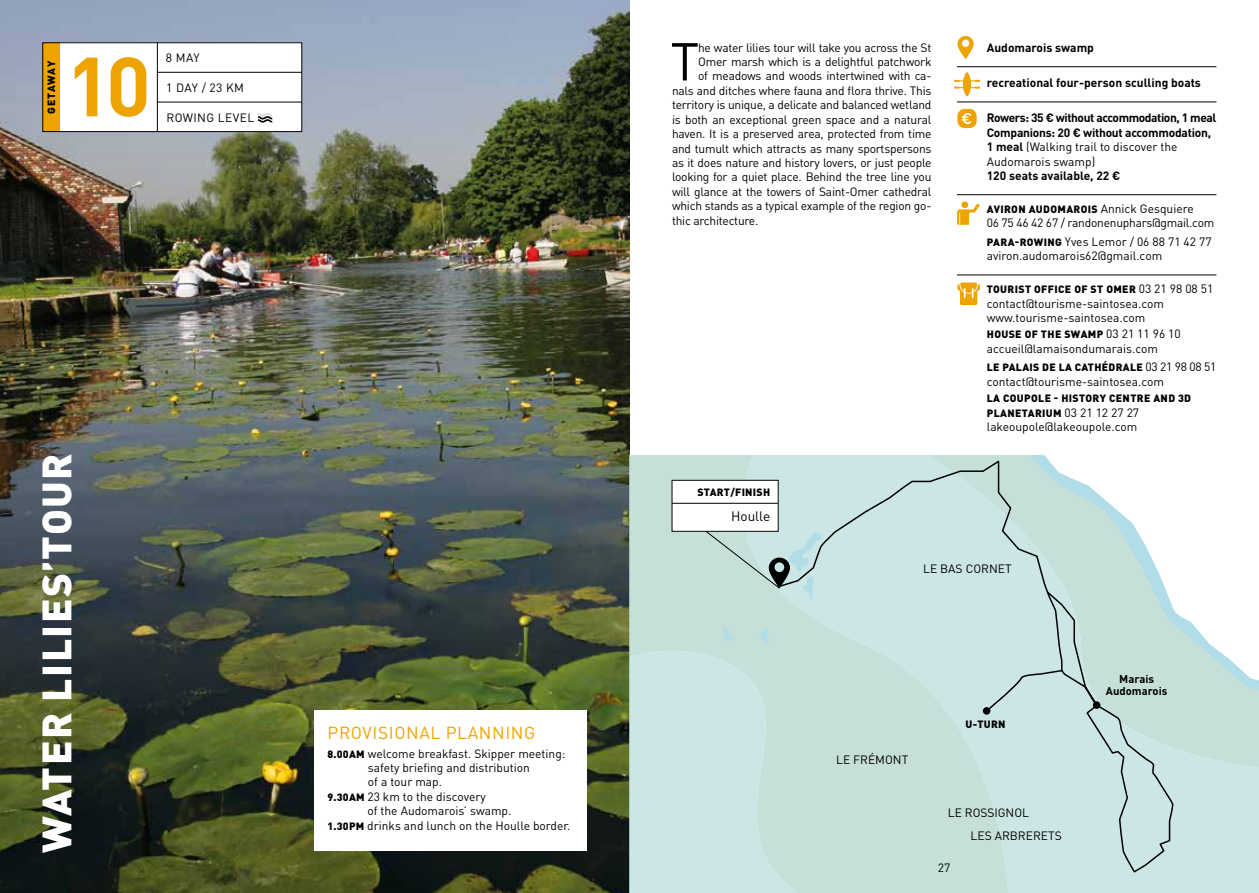
<style>
.page{position:relative;width:1259px;height:893px;background:#fff}
.page>*{position:absolute;margin:0;border:0;box-sizing:border-box;transform-origin:0 0}
.t1{font:700 82.5px "DINOT";color:#eea400}
.t2{font:52.5px "DINOT";color:#000}
.t3{font:900 40.5px "DINOT";letter-spacing:.035em;color:#fff}
.t4{font:17.25px "DINOT";letter-spacing:.035em;color:#eea400}
.t5{font:13.5px "DINOT";color:#000}
.t6{font:12px/18.6px "DINOT";letter-spacing:-.02em;color:#000}
.t7{font:12px/23.1px "DINOT";color:#000}
.t8{font:700 12px/14.4px "DINOT";letter-spacing:-.02em;color:#000}
.t9{font:700 12px "DINOT";color:#000}
.t10{font:12px "DINOT";letter-spacing:.035em;color:#000}
.t11{font:700 11.25px/12px "DINOT";color:#000;text-align:center}
.t12{font:900 10.5px/14.4px "DINOT";letter-spacing:.035em;color:#000}
.t13{font:900 10.5px "DINOT";letter-spacing:.065em;color:#000}
.s1{font-weight:900;font-size:10.5px}
.s2{font-weight:400}
.s3{font-weight:400;font-size:12px}
</style>
<div class="page">
<img style="left:0;top:0;width:629px;height:893px">
<svg style="left:1009px;top:455px;width:250px;height:438px;background:#cae4e2"></svg>
<svg style="left:629px;top:455px;width:380px;height:438px;background:#c6e0da"></svg>
<svg style="left:629px;top:638px;width:229px;height:255px;background:#c8e3e0"></svg>
<svg style="left:1018px;top:455px;width:241px;height:243px"></svg>
<svg style="left:720px;top:627px;width:16px;height:16px"></svg>
<svg style="left:758px;top:627px;width:11px;height:20px"></svg>
<svg style="left:778px;top:459px;width:285px;height:254px;background:#c7e2df"></svg>
<svg style="left:1045px;top:590px;width:130px;height:282px;background:#c3dddb"></svg>
<div style="left:672px;top:480px;width:106px;height:51px;background:#fff"></div>
<div style="left:672px;top:480px;width:106px;height:52px;border:1px solid #000"></div>
<hr style="left:672px;top:503px;width:106px;height:1px;background:#000">
<svg style="left:705px;top:531px;width:117px;height:70px;background:#b8d1ce"></svg>
<div style="left:1093px;top:701px;width:7px;height:8px;background:#000;border-radius:50%"></div>
<div style="left:983px;top:707px;width:7px;height:8px;background:#000;border-radius:50%"></div>
<div style="left:43px;top:43px;width:259px;height:89px;background:#fff"></div>
<hr style="left:957px;top:66px;width:259px;height:1px;background:#000">
<hr style="left:957px;top:102px;width:259px;height:1px;background:#000">
<hr style="left:957px;top:194px;width:259px;height:1px;background:#000">
<hr style="left:957px;top:275px;width:259px;height:1px;background:#000">
<div style="left:43px;top:43px;width:17px;height:89px;background:#eea400"></div>
<hr style="left:157px;top:43px;width:1px;height:89px;background:#000">
<hr style="left:157px;top:72px;width:145px;height:1px;background:#000">
<hr style="left:157px;top:102px;width:145px;height:1px;background:#000">
<svg style="left:258px;top:113px;width:14px;height:10px"></svg>
<svg style="left:954px;top:72px;width:26px;height:24px"></svg>
<svg style="left:957px;top:36px;width:16px;height:23px"></svg>
<svg style="left:957px;top:283px;width:23px;height:22px"></svg>
<svg style="left:957px;top:109px;width:19px;height:19px"></svg>
<div style="left:43px;top:43px;width:259px;height:89px;border:1px solid #000"></div>
<svg style="left:957px;top:201px;width:22px;height:24px"></svg>
<div style="left:315px;top:710px;width:272px;height:140px;background:#fff"></div>
<p class="t13" style="left:44px;top:114px;width:54px;rotate:-90deg">GETAWAY</p>
<h1 class="t1" style="left:66px;top:30px;width:86px">10</h1>
<p class="t6" style="left:166px;top:48px;width:35px">8 MAY</p>
<p class="t6" style="left:166px;top:78px;width:79px">1 DAY / 23 KM</p>
<p class="t10" style="left:166px;top:109px;width:89px">ROWING LEVEL</p>
<h3 class="t3" style="left:29px;top:853px;width:401px;rotate:-90deg">WATER LILIES’TOUR</h3>
<h3 class="t4" style="left:327px;top:721px;width:209px">PROVISIONAL PLANNING</h3>
<p class="t7" style="left:327px;top:741px;width:239px"><span class="s1">8.00AM</span> welcome breakfast. Skipper meeting:</p>
<p class="t7" style="left:368px;top:755px;width:163px">safety briefing and distribution</p>
<p class="t7" style="left:368px;top:770px;width:76px">of a tour map.</p>
<p class="t7" style="left:327px;top:784px;width:160px"><span class="s1">9.30AM</span> 23 km to the discovery</p>
<p class="t7" style="left:367px;top:799px;width:145px">of the Audomarois’ swamp.</p>
<p class="t7" style="left:327px;top:813px;width:244px"><span class="s1">1.30PM</span> drinks and lunch on the Houlle border.</p>
<h2 class="t2" style="left:670px;top:26px;width:30px">T</h2>
<p class="t6" style="left:698px;top:38px;width:235px">he water lilies tour will take you across the St</p>
<p class="t6" style="left:698px;top:52px;width:235px">Omer marsh which is a delightful patchwork</p>
<p class="t6" style="left:698px;top:66px;width:235px">of meadows and woods intertwined with ca-</p>
<p class="t6" style="left:672px;top:81px;width:261px">nals and ditches where fauna and flora thrive. This</p>
<p class="t6" style="left:672px;top:95px;width:261px">territory is unique, a delicate and balanced wetland</p>
<p class="t6" style="left:672px;top:110px;width:261px">is both an exceptional green space and a natural</p>
<p class="t6" style="left:672px;top:124px;width:261px">haven. It is a preserved area, protected from time</p>
<p class="t6" style="left:672px;top:138px;width:261px">and tumult which attracts as many sportspersons</p>
<p class="t6" style="left:672px;top:153px;width:261px">as it does nature and history lovers, or just people</p>
<p class="t6" style="left:672px;top:167px;width:261px">looking for a quiet place. Behind the tree line you</p>
<p class="t6" style="left:672px;top:182px;width:261px">will glance at the towers of Saint-Omer cathedral</p>
<p class="t6" style="left:672px;top:196px;width:261px">which stands as a typical example of the region go-</p>
<p class="t6" style="left:672px;top:210px;width:88px">thic architecture.</p>
<p class="t12" style="left:697px;top:485px;width:74px">START/FINISH</p>
<p class="t5" style="left:731px;top:507px;width:40px">Houlle</p>
<p class="t9" style="left:986px;top:40px;width:109px">Audomarois swamp</p>
<p class="t9" style="left:986px;top:75px;width:216px">recreational four-person sculling boats</p>
<p class="t8" style="left:986px;top:110px;width:231px">Rowers: 35 € without accommodation, 1 meal Companions: 20 € without accommodation, 1 meal <span class="s2">(Walking trail to discover the Audomarois swamp)</span></p>
<p class="t9" style="left:986px;top:168px;width:135px">120 seats available, 22 €</p>
<p class="t12" style="left:987px;top:201px;width:208px">AVIRON AUDOMAROIS <span class="s3">Annick Gesquiere</span></p>
<p class="t6" style="left:986px;top:213px;width:229px">06 75 46 42 67 / randonenuphars@gmail.com<br><span class="s1">PARA-ROWING</span> Yves Lemor / 06 88 71 42 77</p>
<p class="t7" style="left:986px;top:244px;width:177px">aviron.audomarois62@gmail.com</p>
<p class="t12" style="left:987px;top:282px;width:228px">TOURIST OFFICE OF ST OMER <span class="s3">03 21 98 08 51</span></p>
<p class="t7" style="left:986px;top:295px;width:179px;line-height:14.4px">contact@tourisme-saintosea.com www.tourisme-saintosea.com</p>
<p class="t12" style="left:987px;top:327px;width:195px">HOUSE OF THE SWAMP <span class="s3">03 21 11 96 10</span></p>
<p class="t7" style="left:986px;top:336px;width:173px">accueil@lamaisondumarais.com</p>
<p class="t12" style="left:987px;top:360px;width:231px">LE PALAIS DE LA CATHÉDRALE <span class="s3">03 21 98 08 51</span></p>
<p class="t7" style="left:986px;top:369px;width:179px">contact@tourisme-saintosea.com</p>
<p class="t12" style="left:987px;top:391px;width:206px">LA COUPOLE - HISTORY CENTRE AND 3D<br>PLANETARIUM <span class="s3">03 21 12 27 27</span></p>
<p class="t7" style="left:986px;top:415px;width:152px">lakeoupole@lakeoupole.com</p>
<p class="t7" style="left:923px;top:557px;width:90px">LE BAS CORNET</p>
<p class="t7" style="left:836px;top:747px;width:74px">LE FRÉMONT</p>
<p class="t12" style="left:965px;top:717px;width:41px">U-TURN</p>
<p class="t7" style="left:970px;top:801px;width:93px;text-indent:-23px">LE ROSSIGNOL<br>LES ARBRERETS</p>
<p class="t6" style="left:938px;top:858px;width:14px">27</p>
<p class="t11" style="left:1106px;top:673px;width:63px">Marais<br>Audomarois</p>
</div>
